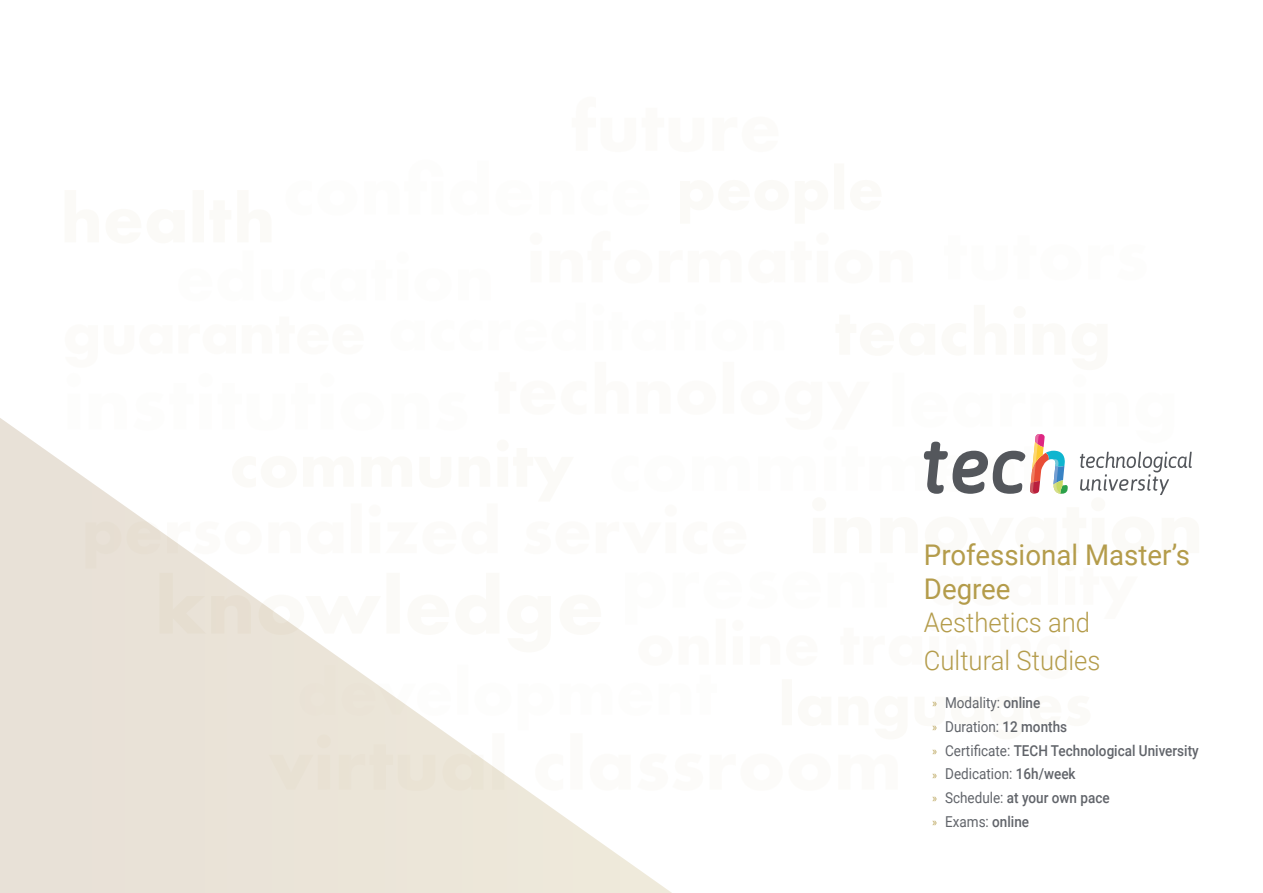
<style>
.page{position:relative;width:1263px;height:893px;background:#fff}
.page>*{position:absolute;margin:0;border:0;box-sizing:border-box;transform-origin:0 0}
.t1{font:28.5px/34.2px "Roboto";color:#b49c4b}
.t2{font:300 27px/37.2px "Roboto";color:#b49c4b;scale:.95 1}
.t3{font:500 15px/23.7px "Roboto";color:#61646a;scale:.9 1}
.s1{font-family:"Myriad Pro";font-weight:400;font-size:12px;color:#b49c4b}
.s2{font-weight:400}
</style>
<div class="page">
<svg style="left:0;top:418px;width:672px;height:475px;background:#ebe5db"></svg>
<svg style="left:65px;top:418px;width:1127px;height:373px"></svg>
<h1 class="t1" style="left:924px;top:537px;width:268px">Professional Master’s<br>Degree</h1>
<h2 class="t2" style="left:924px;top:603px;width:187px">Aesthetics and<br>Cultural Studies</h2>
<p class="t3" style="left:932px;top:690px;width:297px"><span class="s1">»</span> <span class="s2">Modality:</span> online<br><span class="s1">»</span> <span class="s2">Duration:</span> 12 months<br><span class="s1">»</span> <span class="s2">Certificate:</span> TECH Technological University <span class="s1">»</span> <span class="s2">Dedication:</span> 16h/week<br><span class="s1">»</span> <span class="s2">Schedule:</span> at your own pace<br><span class="s1">»</span> <span class="s2">Exams:</span> online</p>
</div>
